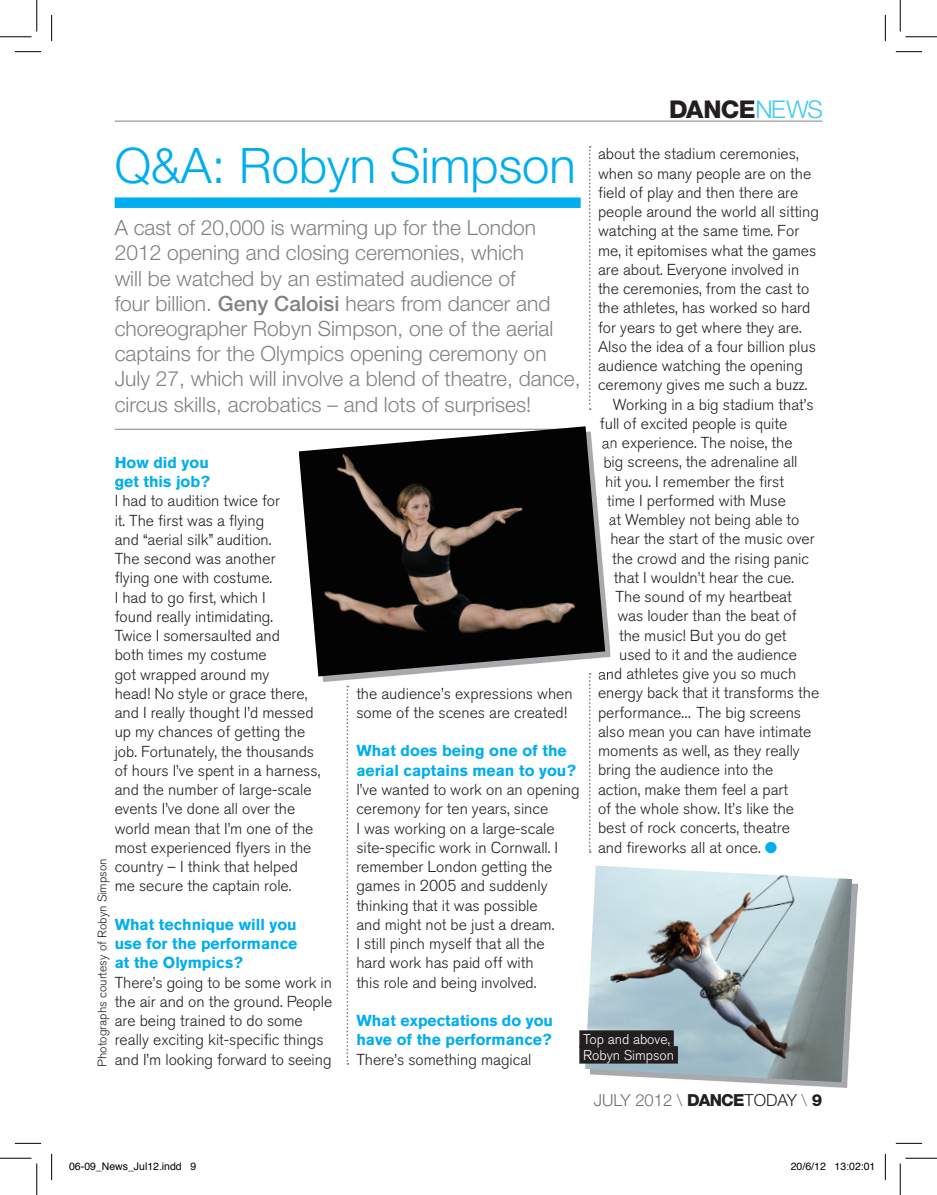
<style>
.page{position:relative;width:937px;height:1195px;background:#fff}
.page>*{position:absolute;margin:0;border:0;box-sizing:border-box;transform-origin:0 0}
.t1{font:300 49px "Helvetica Neue";color:#00aeef}
.t2{font:800 24.5px "Helvetica Neue";letter-spacing:-.03em;color:#231f20}
.t3{font:300 21px/25.2px "Helvetica Neue";color:#808285}
.t4{font:300 16.62px "Helvetica Neue";color:#6c6d70}
.t5{font:300 15.75px/19.2px "Akzidenz Grotesk BQ";color:#231f20}
.t6{font:700 15.75px/19.2px "Akzidenz Grotesk BQ";color:#00aeef}
.t7{font:300 14px/15.8px "Akzidenz Grotesk BQ";color:#fff}
.t8{font:300 12.25px "Akzidenz Grotesk BQ";color:#231f20}
.t9{font:10.5px "Helvetica";color:#000}
.s1{font-weight:300;color:#40c7f4}
.s2{font-weight:500}
.s3{color:#00aeef}
.s4{font-weight:800;color:#231f20}
.s5{color:#231f20}
</style>
<div class="page">
<hr style="left:115px;top:121px;width:707px;height:1px;background:#808285">
<div style="left:115px;top:197px;width:465px;height:11px;background:#00aeef"></div>
<hr style="left:115px;top:429px;width:465px;height:1px;background:#808285">
<img style="left:318px;top:475px;width:292px;height:206px">
<img style="left:605px;top:440px;width:5px;height:9px">
<img style="left:605px;top:456px;width:5px;height:12px">
<img style="left:606px;top:476px;width:4px;height:15px">
<img style="left:607px;top:495px;width:3px;height:15px">
<svg style="left:609px;top:514px;width:1px;height:15px"></svg>
<svg style="left:598px;top:668px;width:12px;height:13px"></svg>
<img style="left:299px;top:426px;width:306px;height:250px">
<img style="left:737px;top:883px;width:120px;height:204px">
<img style="left:585px;top:865px;width:267px;height:217px">
<svg style="left:346px;top:685px;width:2px;height:379px"></svg>
<svg style="left:589px;top:673px;width:1px;height:180px"></svg>
<svg style="left:589px;top:146px;width:1px;height:264px"></svg>
<div style="left:579px;top:1030px;width:95px;height:18px;background:#231f20"></div>
<div style="left:579px;top:1046px;width:99px;height:17px;background:#231f20"></div>
<svg style="left:15px;top:51px;width:26px;height:1px"></svg>
<svg style="left:896px;top:51px;width:26px;height:1px"></svg>
<svg style="left:15px;top:1143px;width:26px;height:1px"></svg>
<svg style="left:896px;top:1143px;width:26px;height:1px"></svg>
<svg style="left:51px;top:15px;width:1px;height:26px"></svg>
<svg style="left:51px;top:1153px;width:1px;height:27px"></svg>
<svg style="left:885px;top:15px;width:1px;height:26px"></svg>
<svg style="left:885px;top:1153px;width:1px;height:27px"></svg>
<hr style="left:0;top:36px;width:32px;height:1px;background:#000">
<hr style="left:905px;top:36px;width:32px;height:1px;background:#000">
<hr style="left:0;top:1158px;width:32px;height:1px;background:#000">
<hr style="left:905px;top:1158px;width:32px;height:1px;background:#000">
<hr style="left:36px;top:0;width:1px;height:32px;background:#000">
<hr style="left:36px;top:1163px;width:1px;height:32px;background:#000">
<hr style="left:900px;top:0;width:1px;height:32px;background:#000">
<hr style="left:900px;top:1163px;width:1px;height:32px;background:#000">
<h2 class="t2" style="left:669px;top:94px;width:155px">DANCE<span class="s1">NEWS</span></h2>
<h1 class="t1" style="left:115px;top:136px;width:463px">Q&amp;A: Robyn Simpson</h1>
<p class="t3" style="left:115px;top:214px;width:467px">A cast of 20,000 is warming up for the London 2012 opening and closing ceremonies, which<br>will be watched by an estimated audience of<br>four billion. <span class="s2">Geny Caloisi</span> hears from dancer and choreographer Robyn Simpson, one of the aerial captains for the Olympics opening ceremony on July 27, which will involve a blend of theatre, dance, circus skills, acrobatics – and lots of surprises!</p>
<p class="t5" style="left:598px;top:145px;width:202px">about the stadium ceremonies,</p>
<p class="t5" style="left:598px;top:164px;width:215px">when so many people are on the</p>
<p class="t5" style="left:598px;top:183px;width:202px">field of play and then there are</p>
<p class="t5" style="left:598px;top:202px;width:222px">people around the world all sitting</p>
<p class="t5" style="left:598px;top:222px;width:203px">watching at the same time. For</p>
<p class="t5" style="left:598px;top:241px;width:220px">me, it epitomises what the games</p>
<p class="t5" style="left:598px;top:260px;width:203px">are about. Everyone involved in</p>
<p class="t5" style="left:598px;top:279px;width:213px">the ceremonies, from the cast to</p>
<p class="t5" style="left:598px;top:299px;width:214px">the athletes, has worked so hard</p>
<p class="t5" style="left:598px;top:318px;width:205px">for years to get where they are.</p>
<p class="t5" style="left:598px;top:337px;width:219px">Also the idea of a four billion plus</p>
<p class="t5" style="left:598px;top:356px;width:206px">audience watching the opening</p>
<p class="t5" style="left:598px;top:376px;width:211px">ceremony gives me such a buzz.</p>
<p class="t5" style="left:613px;top:395px;width:202px">Working in a big stadium that’s</p>
<p class="t5" style="left:600px;top:414px;width:189px">full of excited people is quite</p>
<p class="t5" style="left:601px;top:433px;width:192px">an experience. The noise, the</p>
<p class="t5" style="left:603px;top:453px;width:196px">big screens, the adrenaline all</p>
<p class="t5" style="left:605px;top:472px;width:180px">hit you. I remember the first</p>
<p class="t5" style="left:607px;top:491px;width:181px">time I performed with Muse</p>
<p class="t5" style="left:608px;top:510px;width:192px">at Wembley not being able to</p>
<p class="t5" style="left:610px;top:530px;width:206px">hear the start of the music over</p>
<p class="t5" style="left:612px;top:549px;width:198px">the crowd and the rising panic</p>
<p class="t5" style="left:614px;top:568px;width:182px">that I wouldn’t hear the cue.</p>
<p class="t5" style="left:615px;top:587px;width:178px">The sound of my heartbeat</p>
<p class="t5" style="left:617px;top:607px;width:181px">was louder than the beat of</p>
<p class="t5" style="left:619px;top:626px;width:169px">the music! But you do get</p>
<p class="t5" style="left:619px;top:645px;width:179px">used to it and the audience</p>
<p class="t5" style="left:598px;top:664px;width:200px">and athletes give you so much</p>
<p class="t5" style="left:598px;top:683px;width:223px">energy back that it transforms the</p>
<p class="t5" style="left:598px;top:703px;width:205px">performance... The big screens</p>
<p class="t5" style="left:598px;top:722px;width:215px">also mean you can have intimate</p>
<p class="t5" style="left:598px;top:741px;width:203px">moments as well, as they really</p>
<p class="t5" style="left:598px;top:760px;width:177px">bring the audience into the</p>
<p class="t5" style="left:598px;top:780px;width:192px">action, make them feel a part</p>
<p class="t5" style="left:598px;top:799px;width:198px">of the whole show. It’s like the</p>
<p class="t5" style="left:598px;top:818px;width:193px">best of rock concerts, theatre</p>
<p class="t5" style="left:598px;top:837px;width:181px">and fireworks all at once. <span class="s3">●</span></p>
<p class="t6" style="left:115px;top:453px;width:97px">How did you get this job?</p>
<p class="t5" style="left:115px;top:491px;width:207px">I had to audition twice for<br>it. The first was a flying<br>and “aerial silk” audition.<br>The second was another<br>flying one with costume.<br>I had to go first, which I<br>found really intimidating.<br>Twice I somersaulted and<br>both times my costume<br>got wrapped around my<br>head! No style or grace there, and I really thought I’d messed up my chances of getting the job. Fortunately, the thousands of hours I’ve spent in a harness, and the number of large-scale events I’ve done all over the world mean that I’m one of the most experienced flyers in the country – I think that helped me secure the captain role.</p>
<p class="t6" style="left:115px;top:914px;width:184px;text-align:justify">What technique will you use for the performance at the Olympics?</p>
<p class="t5" style="left:115px;top:973px;width:219px">There’s going to be some work in the air and on the ground. People are being trained to do some really exciting kit-specific things and I’m looking forward to seeing</p>
<p class="t5" style="left:356px;top:684px;width:218px">the audience’s expressions when some of the scenes are created!</p>
<p class="t6" style="left:356px;top:741px;width:221px">What does being one of the aerial captains mean to you?</p>
<p class="t5" style="left:356px;top:780px;width:225px">I’ve wanted to work on an opening ceremony for ten years, since<br>I was working on a large-scale site-specific work in Cornwall. I remember London getting the games in 2005 and suddenly thinking that it was possible<br>and might not be just a dream.<br>I still pinch myself that all the<br>hard work has paid off with<br>this role and being involved.</p>
<p class="t6" style="left:356px;top:1011px;width:198px">What expectations do you have of the performance?</p>
<p class="t5" style="left:356px;top:1049px;width:177px">There’s something magical</p>
<p class="t8" style="left:95px;top:1066px;width:210px;rotate:-90deg">Photographs courtesy of Robyn Simpson</p>
<p class="t7" style="left:583px;top:1031px;width:93px">Top and above,<br>Robyn Simpson</p>
<p class="t4" style="left:594px;top:1090px;width:230px">JULY 2012 \ <span class="s4">DANCE</span><span class="s5">TODAY</span> \ <span class="s4">9</span></p>
<p class="t9" style="left:69px;top:1157px;width:129px">06-09_News_Jul12.indd 9</p>
<p class="t9" style="left:791px;top:1157px;width:86px">20/6/12 13:02:01</p>
</div>
